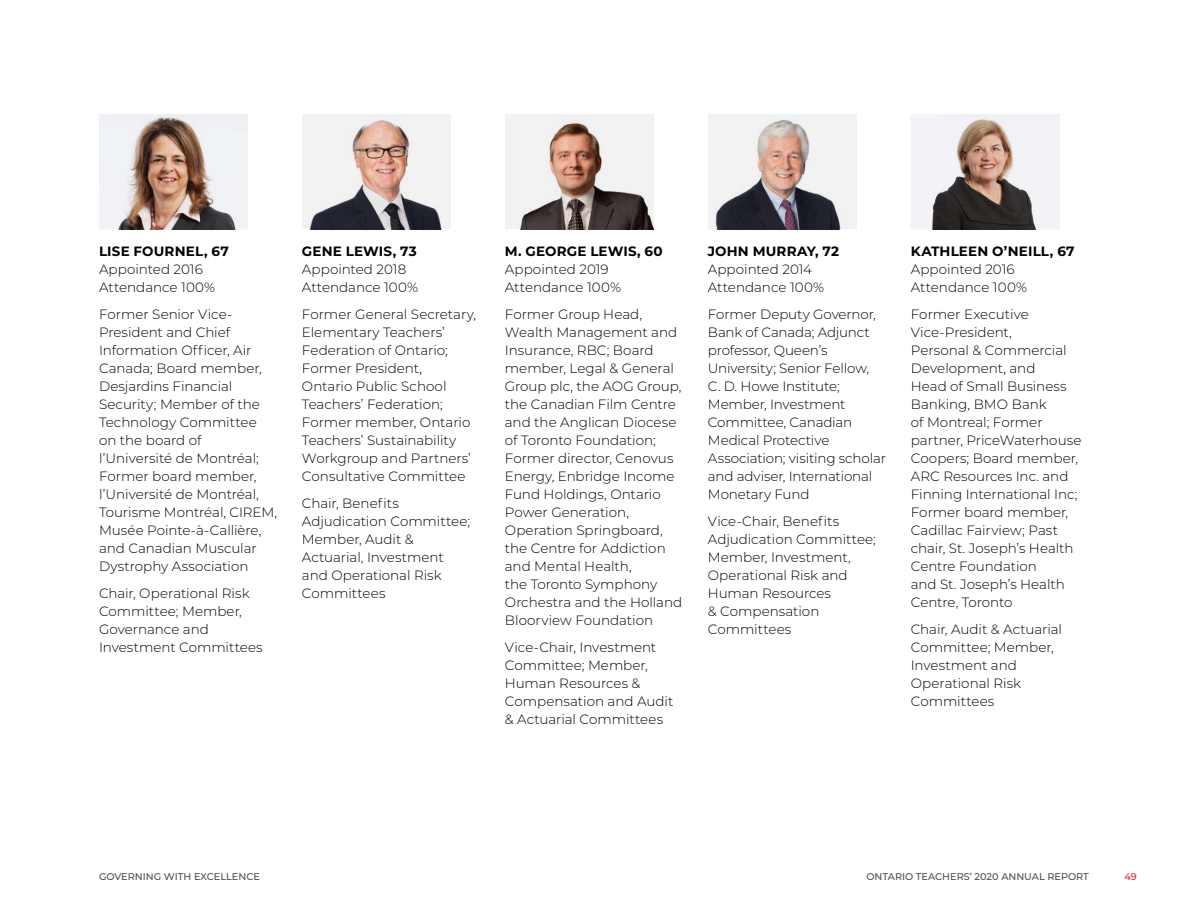
<style>
.page{position:relative;width:1188px;height:918px;background:#fff}
.page>*{position:absolute;margin:0;border:0;box-sizing:border-box;transform-origin:0 0}
.Body{font:300 13.5px/18px "Montserrat";letter-spacing:-.005em;color:#000}
.t1{font:700 13.5px "Montserrat";letter-spacing:.015em;color:#000}
.t2{font:500 9.75px "Montserrat";color:#4e4d4d}
.t3{font:500 9.75px "Montserrat";color:#ed1a39}
</style>
<div class="page">
<img style="left:99px;top:114px;width:149px;height:115px">
<div style="left:302px;top:114px;width:148px;height:115px;background:#f2f2f2"></div>
<img style="left:310px;top:120px;width:132px;height:109px">
<img style="left:505px;top:114px;width:148px;height:115px">
<img style="left:708px;top:115px;width:148px;height:114px">
<img style="left:911px;top:114px;width:148px;height:115px">
<h3 class="t1" style="left:99px;top:242px;width:131px">LISE FOURNEL, 67</h3>
<p class="Body" style="left:99px;top:260px;width:118px">Appointed 2016<br>Attendance 100%</p>
<p class="Body" style="left:99px;top:305px;width:180px">Former Senior Vice-<br>President and Chief<br>Information Officer, Air<br>Canada; Board member,<br>Desjardins Financial<br>Security; Member of the<br>Technology Committee on the board of l’Université de Montréal;<br>Former board member, l’Université de Montréal,<br>Tourisme Montréal, CIREM,<br>Musée Pointe-à-Callière, and Canadian Muscular<br>Dystrophy Association</p>
<p class="Body" style="left:99px;top:584px;width:165px">Chair, Operational Risk<br>Committee; Member,<br>Governance and<br>Investment Committees</p>
<h3 class="t1" style="left:302px;top:242px;width:116px">GENE LEWIS, 73</h3>
<p class="Body" style="left:302px;top:260px;width:118px">Appointed 2018<br>Attendance 100%</p>
<p class="Body" style="left:302px;top:305px;width:176px">Former General Secretary,<br>Elementary Teachers’<br>Federation of Ontario;<br>Former President,<br>Ontario Public School<br>Teachers’ Federation;<br>Former member, Ontario<br>Teachers’ Sustainability<br>Workgroup and Partners’<br>Consultative Committee</p>
<p class="Body" style="left:302px;top:494px;width:170px">Chair, Benefits<br>Adjudication Committee;<br>Member, Audit &amp;<br>Actuarial, Investment and Operational Risk<br>Committees</p>
<h3 class="t1" style="left:505px;top:242px;width:159px">M. GEORGE LEWIS, 60</h3>
<p class="Body" style="left:505px;top:260px;width:118px">Appointed 2019<br>Attendance 100%</p>
<p class="Body" style="left:505px;top:305px;width:179px">Former Group Head,<br>Wealth Management and<br>Insurance, RBC; Board member, Legal &amp; General<br>Group plc, the AOG Group, the Canadian Film Centre and the Anglican Diocese of Toronto Foundation;<br>Former director, Cenovus<br>Energy, Enbridge Income<br>Fund Holdings, Ontario<br>Power Generation,<br>Operation Springboard, the Centre for Addiction and Mental Health,<br>the Toronto Symphony<br>Orchestra and the Holland<br>Bloorview Foundation</p>
<p class="Body" style="left:505px;top:638px;width:170px">Vice-Chair, Investment<br>Committee; Member,<br>Human Resources &amp;<br>Compensation and Audit &amp; Actuarial Committees</p>
<h3 class="t1" style="left:708px;top:242px;width:133px">JOHN MURRAY, 72</h3>
<p class="Body" style="left:708px;top:260px;width:118px">Appointed 2014<br>Attendance 100%</p>
<p class="Body" style="left:708px;top:305px;width:180px">Former Deputy Governor,<br>Bank of Canada; Adjunct professor, Queen’s<br>University; Senior Fellow,<br>C. D. Howe Institute;<br>Member, Investment<br>Committee, Canadian<br>Medical Protective<br>Association; visiting scholar and adviser, International<br>Monetary Fund</p>
<p class="Body" style="left:708px;top:512px;width:170px">Vice-Chair, Benefits<br>Adjudication Committee;<br>Member, Investment,<br>Operational Risk and<br>Human Resources<br>&amp; Compensation<br>Committees</p>
<h3 class="t1" style="left:911px;top:242px;width:165px">KATHLEEN O’NEILL, 67</h3>
<p class="Body" style="left:911px;top:260px;width:118px">Appointed 2016<br>Attendance 100%</p>
<p class="Body" style="left:911px;top:305px;width:172px">Former Executive<br>Vice-President,<br>Personal &amp; Commercial<br>Development, and<br>Head of Small Business<br>Banking, BMO Bank<br>of Montreal; Former partner, PriceWaterhouse<br>Coopers; Board member,<br>ARC Resources Inc. and<br>Finning International Inc;<br>Former board member,<br>Cadillac Fairview; Past chair, St. Joseph’s Health<br>Centre Foundation<br>and St. Joseph’s Health<br>Centre, Toronto</p>
<p class="Body" style="left:911px;top:620px;width:153px">Chair, Audit &amp; Actuarial<br>Committee; Member,<br>Investment and<br>Operational Risk<br>Committees</p>
<p class="t2" style="left:99px;top:869px;width:16px">GOVERNING</p>
<p class="t2" style="left:164px;top:869px;width:8px">WITH</p>
<p class="t2" style="left:194px;top:869px;width:21px">EXCELLENCE</p>
<p class="t2" style="left:866px;top:869px;width:224px">ONTARIO TEACHERS’ 2020 ANNUAL REPORT</p>
<p class="t3" style="left:1125px;top:869px;width:14px">49</p>
</div>
